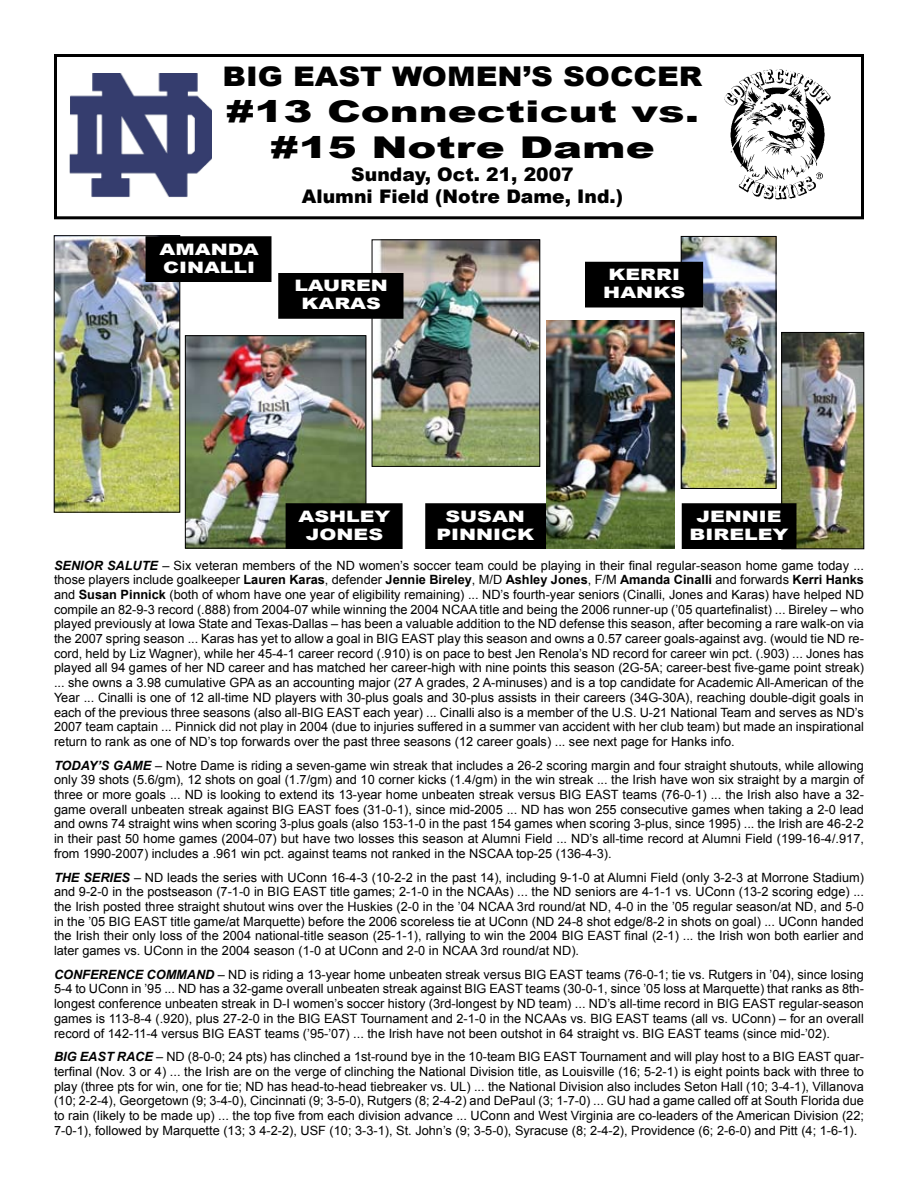
<style>
.page{position:relative;width:918px;height:1188px;background:#fff}
.page>*{position:absolute;margin:0;border:0;box-sizing:border-box;transform-origin:0 0}
.t1{font:900 30px/36px "Arial";color:#000;text-align:center;scale:1.45 1}
.t2{font:900 27px "Arial";color:#000;scale:1.12 1}
.t3{font:900 18.75px/22.5px "Arial";color:#000;text-align:center}
.t4{font:900 15.75px/18px "Arial";color:#fff;text-align:center;scale:1.3 1}
.t5{font:12.75px/14.7px "Arial";color:#000;text-align:justify}
.s1{font-weight:700;font-style:italic}
.s2{font-weight:700}
.s3{font-style:italic}
</style>
<div class="page">
<img style="left:683px;top:238px;width:91px;height:249px">
<div style="left:681px;top:236px;width:95px;height:253px;border:1px solid #000"></div>
<div style="left:54px;top:54px;width:810px;height:165px;border:3px solid #000"></div>
<img style="left:69px;top:74px;width:142px;height:123px">
<img style="left:724px;top:69px;width:107px;height:131px">
<div style="left:426px;top:504px;width:119px;height:44px;background:#000"></div>
<div style="left:425px;top:503px;width:121px;height:46px;border:2px solid #000"></div>
<img style="left:784px;top:334px;width:78px;height:213px">
<div style="left:782px;top:332px;width:82px;height:217px;border:1px solid #000"></div>
<img style="left:56px;top:238px;width:122px;height:272px">
<div style="left:54px;top:236px;width:126px;height:276px;border:1px solid #000"></div>
<img style="left:187px;top:338px;width:177px;height:208px">
<div style="left:185px;top:336px;width:181px;height:212px;border:1px solid #000"></div>
<img style="left:374px;top:242px;width:164px;height:223px">
<div style="left:372px;top:240px;width:168px;height:227px;border:1px solid #000"></div>
<img style="left:546px;top:320px;width:128px;height:229px">
<div style="left:586px;top:262px;width:116px;height:45px;background:#000"></div>
<div style="left:585px;top:262px;width:118px;height:46px;border:2px solid #000"></div>
<div style="left:279px;top:274px;width:124px;height:44px;background:#000"></div>
<div style="left:278px;top:273px;width:126px;height:46px;border:2px solid #000"></div>
<div style="left:146px;top:237px;width:125px;height:44px;background:#000"></div>
<div style="left:146px;top:236px;width:126px;height:46px;border:2px solid #000"></div>
<div style="left:286px;top:504px;width:116px;height:44px;background:#000"></div>
<div style="left:286px;top:503px;width:117px;height:46px;border:2px solid #000"></div>
<div style="left:682px;top:504px;width:114px;height:44px;background:#000"></div>
<div style="left:682px;top:503px;width:114px;height:46px;border:2px solid #000"></div>
<h2 class="t2" style="left:223px;top:62px;width:430px">BIG EAST WOMEN’S SOCCER</h2>
<h1 class="t1" style="left:226px;top:94px;width:328px">#13 Connecticut vs. #15 Notre Dame</h1>
<h3 class="t3" style="left:302px;top:163px;width:323px">Sunday, Oct. 21, 2007<br>Alumni Field (Notre Dame, Ind.)</h3>
<p class="t4" style="left:160px;top:240px;width:78px;text-align:left">AMANDA<br>CINALLI</p>
<p class="t4" style="left:294px;top:277px;width:74px">LAUREN<br>KARAS</p>
<p class="t4" style="left:603px;top:266px;width:64px">KERRI<br>HANKS</p>
<p class="t4" style="left:298px;top:507px;width:72px">ASHLEY<br>JONES</p>
<p class="t4" style="left:690px;top:507px;width:78px">JENNIE<br>BIRELEY</p>
<p class="t4" style="left:436px;top:507px;width:77px">SUSAN<br>PINNICK</p>
<p class="t5" style="left:54px;top:558px;width:812px"><span class="s1">SENIOR SALUTE</span> – Six veteran members of the ND women’s soccer team could be playing in their final regular-season home game today ... those players include goalkeeper <span class="s2">Lauren Karas</span>, defender <span class="s2">Jennie Bireley</span>, M/D <span class="s2">Ashley Jones</span>, F/M <span class="s2">Amanda Cinalli</span> and forwards <span class="s2">Kerri Hanks </span>and <span class="s2">Susan Pinnick</span> (both of whom have one year of eligibility remaining) ... ND’s fourth-year seniors (Cinalli, Jones and Karas) have helped ND compile an 82-9-3 record (.888) from 2004-07 while winning the 2004 NCAA title and being the 2006 runner-up (’05 quartefinalist) ... Bireley – who played previously at Iowa State and Texas-Dallas – has been a valuable addition to the ND defense this season, after becoming a rare walk-on via the 2007 spring season ... Karas has yet to allow a goal in BIG EAST play this season and owns a 0.57 career goals-against avg. (would tie ND re&shy;cord, held by Liz Wagner), while her 45-4-1 career record (.910) is on pace to best Jen Renola’s ND record for career win pct. (.903) ... Jones has played all 94 games of her ND career and has matched her career-high with nine points this season (2G-5A; career-best five-game point streak) ... she owns a 3.98 cumulative GPA as an accounting major (27 A grades, 2 A-minuses) and is a top candidate for Academic All-American of the Year ... Cinalli is one of 12 all-time ND players with 30-plus goals and 30-plus assists in their careers (34G-30A), reaching double-digit goals in each of the previous three seasons (also all-BIG EAST each year) ... Cinalli also is a member of the U.S. U-21 National Team and serves as ND’s 2007 team captain ... Pinnick did not play in 2004 (due to injuries suffered in a summer van accident with her club team) but made an inspirational return to rank as one of ND’s top forwards over the past three seasons (12 career goals) ... see next page for Hanks info.</p>
<p class="t5" style="left:54px;top:758px;width:812px"><span class="s1">TODAY’S GAME</span> – Notre Dame is riding a seven-game win streak that includes a 26-2 scoring margin and four straight shutouts, while allowing only 39 shots (5.6/gm), 12 shots on goal (1.7/gm) and 10 corner kicks (1.4/gm) in the win streak ... the Irish have won six straight by a margin of three or more goals ... ND is looking to extend its 13-year home unbeaten streak versus BIG EAST teams (76-0-1) ... the Irish also have a 32- game overall unbeaten streak against BIG EAST foes (31-0-1), since mid-2005 ... ND has won 255 consecutive games when taking a 2-0 lead and owns 74 straight wins when scoring 3-plus goals (also 153-1-0 in the past 154 games when scoring 3-plus, since 1995) ... the Irish are 46-2-2 in their past 50 home games (2004-07) but have two losses this season at Alumni Field ... ND’s all-time record at Alumni Field (199-16-4/.917, from 1990-2007) includes a .961 win pct. against teams not ranked in the NSCAA top-25 (136-4-3).</p>
<p class="t5" style="left:54px;top:870px;width:812px"><span class="s1">THE SERIES</span> – ND leads the series with UConn 16-4-3 (10-2-2 in the past 14), including 9-1-0 at Alumni Field (only 3-2-3 at Morrone Stadium) and 9-2-0 in the postseason (7-1-0 in BIG EAST title games; 2-1-0 in the NCAAs) ... the ND seniors are 4-1-1 vs. UConn (13-2 scoring edge) ... the Irish posted three straight shutout wins over the Huskies (2-0 in the ’04 NCAA 3rd round/at ND, 4-0 in the ’05 regular season/at ND, and 5-0 in the ’05 BIG EAST title game/at Marquette) before the 2006 scoreless tie at UConn (ND 24-8 shot edge/8-2 in shots on goal) ... UConn handed the Irish their only loss of the 2004 national-title season (25-1-1), rallying to win the 2004 BIG EAST final (2-1) ... the Irish won both earlier and later games vs. UConn in the 2004 season (1-0 at UConn and 2-0 in NCAA 3rd round/at ND).</p>
<p class="t5" style="left:54px;top:967px;width:811px"><span class="s1">CONFERENCE COMMAND</span> <span class="s3">–</span> ND is riding a 13-year home unbeaten streak versus BIG EAST teams (76-0-1; tie vs. Rutgers in ’04), since losing 5-4 to UConn in ’95 ... ND has a 32-game overall unbeaten streak against BIG EAST teams (30-0-1, since ’05 loss at Marquette) that ranks as 8th&shy;longest conference unbeaten streak in D-I women’s soccer history (3rd-longest by ND team) ... ND’s all-time record in BIG EAST regular-season games is 113-8-4 (.920), plus 27-2-0 in the BIG EAST Tournament and 2-1-0 in the NCAAs vs. BIG EAST teams (all vs. UConn) – for an overall record of 142-11-4 versus BIG EAST teams (’95-’07) ... the Irish have not been outshot in 64 straight vs. BIG EAST teams (since mid-’02).</p>
<p class="t5" style="left:54px;top:1049px;width:812px"><span class="s1">BIG EAST RACE</span> <span class="s3">–</span> ND (8-0-0; 24 pts) has clinched a 1st-round bye in the 10-team BIG EAST Tournament and will play host to a BIG EAST quar&shy;terfinal (Nov. 3 or 4) ... the Irish are on the verge of clinching the National Division title, as Louisville (16; 5-2-1) is eight points back with three to play (three pts for win, one for tie; ND has head-to-head tiebreaker vs. UL) ... the National Division also includes Seton Hall (10; 3-4-1), Villanova (10; 2-2-4), Georgetown (9; 3-4-0), Cincinnati (9; 3-5-0), Rutgers (8; 2-4-2) and DePaul (3; 1-7-0) ... GU had a game called off at South Florida due to rain (likely to be made up) ... the top five from each division advance ... UConn and West Virginia are co-leaders of the American Division (22; 7-0-1), followed by Marquette (13; 3 4-2-2), USF (10; 3-3-1), St. John’s (9; 3-5-0), Syracuse (8; 2-4-2), Providence (6; 2-6-0) and Pitt (4; 1-6-1).</p>
</div>
